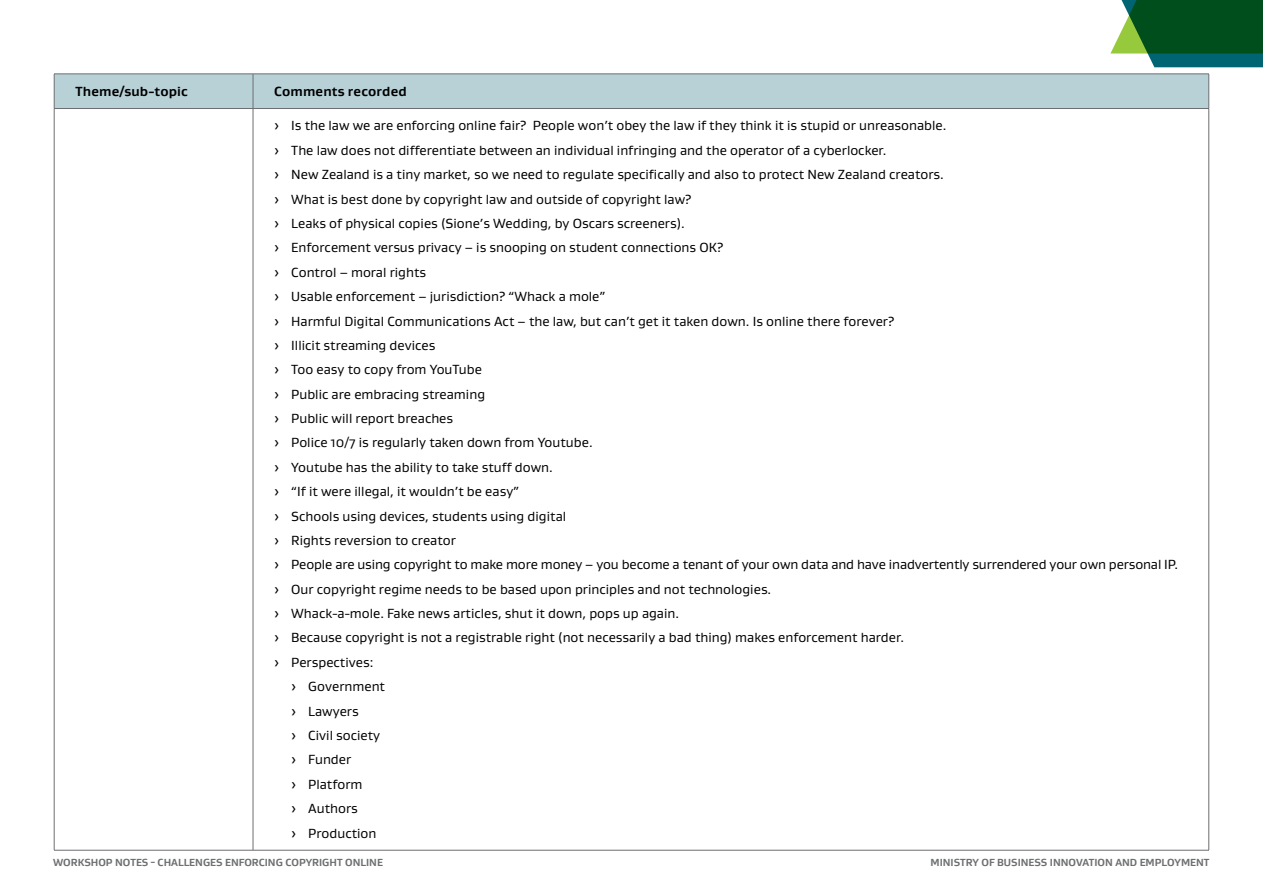
<style>
.page{position:relative;width:1263px;height:893px;background:#fff}
.page>*{position:absolute;margin:0;border:0;box-sizing:border-box;transform-origin:0 0}
.t1{font:13.5px "Gustan";color:#000}
.t2{font:700 13.5px "Gustan";letter-spacing:.01em;color:#000}
.t3{font:700 10.5px "Gustan";color:#6d6e71}
</style>
<div class="page">
<svg style="left:1110px;top:0;width:153px;height:67px;background:#276e44"></svg>
<div style="left:55px;top:75px;width:1153px;height:33px;background:#b8d1d7"></div>
<hr style="left:54px;top:74px;width:199px;height:1px;background:#6d6e71">
<hr style="left:54px;top:74px;width:1px;height:34px;background:#6d6e71">
<hr style="left:253px;top:74px;width:956px;height:1px;background:#6d6e71">
<hr style="left:253px;top:74px;width:1px;height:34px;background:#6d6e71">
<hr style="left:1208px;top:74px;width:1px;height:34px;background:#6d6e71">
<hr style="left:54px;top:108px;width:199px;height:1px;background:#6d6e71">
<hr style="left:253px;top:108px;width:956px;height:1px;background:#6d6e71">
<hr style="left:54px;top:850px;width:199px;height:1px;background:#6d6e71">
<hr style="left:253px;top:850px;width:956px;height:1px;background:#6d6e71">
<hr style="left:54px;top:109px;width:1px;height:741px;background:#6d6e71">
<hr style="left:253px;top:109px;width:1px;height:741px;background:#6d6e71">
<hr style="left:1208px;top:109px;width:1px;height:741px;background:#6d6e71">
<p class="t2" style="left:75px;top:82px;width:114px">Theme/sub-topic</p>
<p class="t2" style="left:274px;top:82px;width:134px">Comments recorded</p>
<p class="t1" style="left:274px;top:117px;width:674px">› Is the law we are enforcing online fair? People won’t obey the law if they think it is stupid or unreasonable.</p>
<p class="t1" style="left:274px;top:141px;width:614px">› The law does not differentiate between an individual infringing and the operator of a cyberlocker.</p>
<p class="t1" style="left:274px;top:166px;width:671px">› New Zealand is a tiny market, so we need to regulate specifically and also to protect New Zealand creators.</p>
<p class="t1" style="left:274px;top:190px;width:419px">› What is best done by copyright law and outside of copyright law?</p>
<p class="t1" style="left:274px;top:215px;width:412px">› Leaks of physical copies (Sione’s Wedding, by Oscars screeners).</p>
<p class="t1" style="left:274px;top:239px;width:451px">› Enforcement versus privacy – is snooping on student connections OK?</p>
<p class="t1" style="left:274px;top:263px;width:153px">› Control – moral rights</p>
<p class="t1" style="left:274px;top:288px;width:333px">› Usable enforcement – jurisdiction? “Whack a mole”</p>
<p class="t1" style="left:274px;top:312px;width:622px">› Harmful Digital Communications Act – the law, but can’t get it taken down. Is online there forever?</p>
<p class="t1" style="left:274px;top:336px;width:163px">› Illicit streaming devices</p>
<p class="t1" style="left:274px;top:361px;width:209px">› Too easy to copy from YouTube</p>
<p class="t1" style="left:274px;top:385px;width:212px">› Public are embracing streaming</p>
<p class="t1" style="left:274px;top:410px;width:180px">› Public will report breaches</p>
<p class="t1" style="left:274px;top:434px;width:320px">› Police 10/7 is regularly taken down from Youtube.</p>
<p class="t1" style="left:274px;top:458px;width:280px">› Youtube has the ability to take stuff down.</p>
<p class="t1" style="left:274px;top:483px;width:246px">› “If it were illegal, it wouldn’t be easy”</p>
<p class="t1" style="left:274px;top:507px;width:293px">› Schools using devices, students using digital</p>
<p class="t1" style="left:274px;top:532px;width:183px">› Rights reversion to creator</p>
<p class="t1" style="left:274px;top:556px;width:905px">› People are using copyright to make more money – you become a tenant of your own data and have inadvertently surrendered your own personal IP.</p>
<p class="t1" style="left:274px;top:580px;width:498px">› Our copyright regime needs to be based upon principles and not technologies.</p>
<p class="t1" style="left:274px;top:605px;width:406px">› Whack-a-mole. Fake news articles, shut it down, pops up again.</p>
<p class="t1" style="left:274px;top:629px;width:631px">› Because copyright is not a registrable right (not necessarily a bad thing) makes enforcement harder.</p>
<p class="t1" style="left:274px;top:653px;width:101px">› Perspectives:</p>
<p class="t1" style="left:291px;top:678px;width:95px">› Government</p>
<p class="t1" style="left:291px;top:702px;width:69px">› Lawyers</p>
<p class="t1" style="left:291px;top:727px;width:90px">› Civil society</p>
<p class="t1" style="left:291px;top:751px;width:61px">› Funder</p>
<p class="t1" style="left:291px;top:775px;width:73px">› Platform</p>
<p class="t1" style="left:291px;top:800px;width:68px">› Authors</p>
<p class="t1" style="left:291px;top:824px;width:87px">› Production</p>
<p class="t3" style="left:53px;top:855px;width:331px">WORKSHOP NOTES - CHALLENGES ENFORCING COPYRIGHT ONLINE</p>
<p class="t3" style="left:930px;top:855px;width:280px">MINISTRY OF BUSINESS INNOVATION AND EMPLOYMENT</p>
</div>
